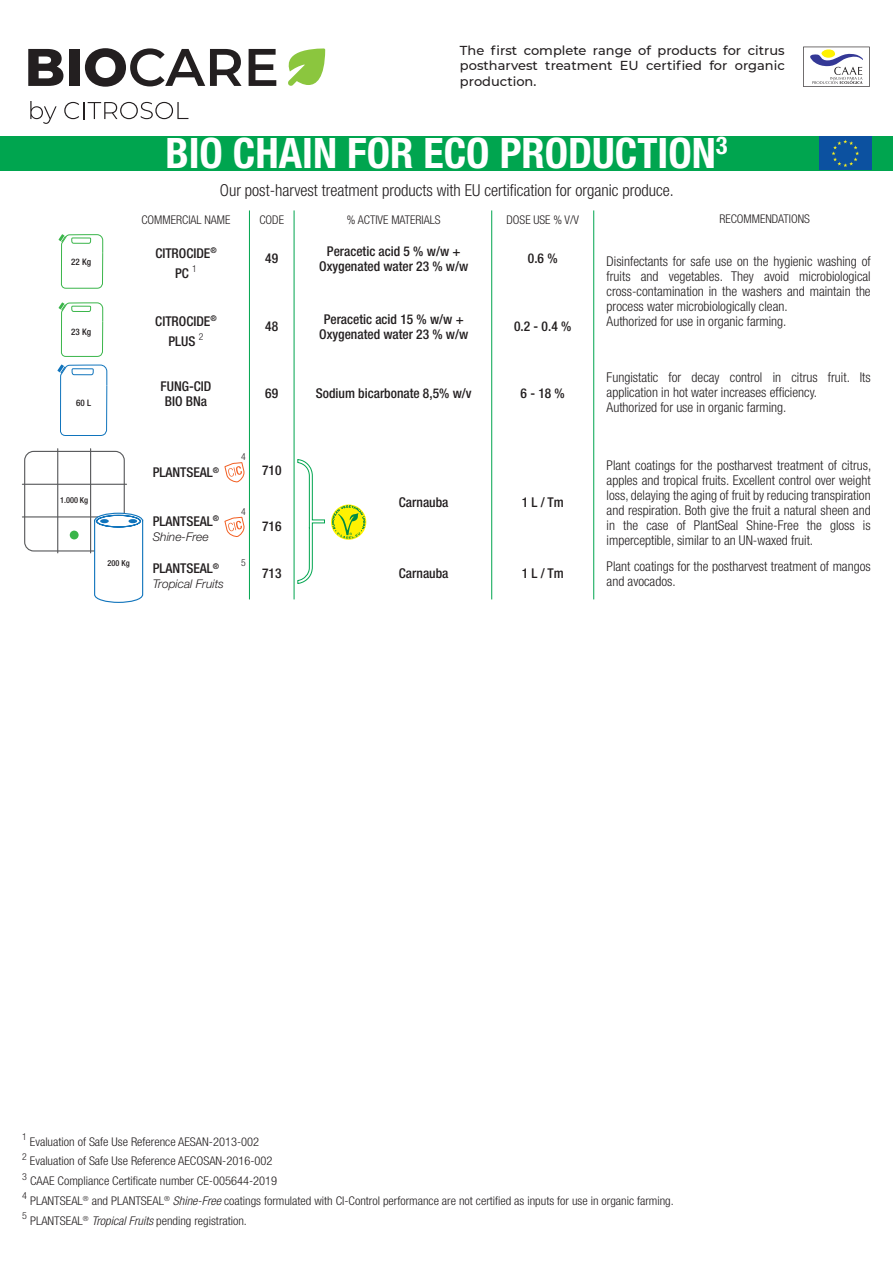
<style>
.page{position:relative;width:893px;height:1263px;background:#fff}
.page>*{position:absolute;margin:0;border:0;box-sizing:border-box;transform-origin:0 0}
.t1{font:700 condensed 42px "Helvetica Neue LT Std";color:#fff}
.t2{font:300 condensed 16.5px "Helvetica Neue LT Std";color:#231f20}
.t3{font:300 condensed 13.5px/15px "Helvetica Neue LT Std";color:#231f20}
.t4{font:500 condensed 13.5px/15px "Helvetica Neue LT Std";color:#231f20;text-align:center}
.t5{font:500 13.05px/15.6px "Montserrat";color:#231f20;text-align:justify}
.t6{font:300 condensed 12px "Helvetica Neue LT Std";color:#231f20;scale:1.04 1}
.t7{font:300 condensed 12px "Helvetica Neue LT Std";color:#231f20}
.t8{font:italic 300 12px "Helvetica Neue LT Std";color:#231f20}
.t9{font:300 condensed 9.6px "Helvetica Neue LT Std";color:#231f20}
.t10{font:300 condensed 9.6px "Helvetica Neue LT Std";color:#231f20;scale:1.04 1}
.t11{font:500 condensed 9px "Helvetica Neue LT Std";color:#231f20}
.t12{font:500 condensed 8.25px "Helvetica Neue LT Std";color:#231f20}
.s1{font-style:italic}
</style>
<div class="page">
<div style="left:0;top:136px;width:893px;height:34px;background:#00a54f"></div>
<div style="left:819px;top:136px;width:53px;height:34px;background:#0c51a0"></div>
<svg style="left:831px;top:140px;width:28px;height:27px"></svg>
<hr style="left:249px;top:210px;width:1px;height:389px;background:#00a54f">
<hr style="left:294px;top:210px;width:1px;height:389px;background:#00a54f">
<hr style="left:491px;top:210px;width:1px;height:389px;background:#00a54f">
<hr style="left:593px;top:210px;width:1px;height:389px;background:#00a54f">
<svg style="left:28px;top:49px;width:35px;height:37px"></svg>
<div style="left:69px;top:49px;width:10px;height:37px;background:#231f20"></div>
<svg style="left:85px;top:48px;width:157px;height:39px"></svg>
<svg style="left:249px;top:49px;width:27px;height:37px"></svg>
<svg style="left:288px;top:48px;width:37px;height:38px"></svg>
<svg style="left:30px;top:101px;width:27px;height:23px"></svg>
<svg style="left:64px;top:102px;width:124px;height:17px"></svg>
<svg style="left:803px;top:47px;width:67px;height:40px"></svg>
<div style="left:24px;top:451px;width:101px;height:100px;border:1px solid #57585a;border-radius:9px"></div>
<hr style="left:57px;top:449px;width:1px;height:104px;background:#57585a">
<hr style="left:90px;top:449px;width:1px;height:104px;background:#57585a">
<hr style="left:22px;top:484px;width:105px;height:1px;background:#57585a">
<hr style="left:22px;top:516px;width:105px;height:1px;background:#57585a">
<div style="left:70px;top:531px;width:9px;height:8px;background:#3ab54a;border-radius:50%"></div>
<svg style="left:93px;top:512px;width:51px;height:91px"></svg>
<svg style="left:57px;top:364px;width:51px;height:72px"></svg>
<svg style="left:224px;top:462px;width:21px;height:21px"></svg>
<svg style="left:224px;top:516px;width:21px;height:21px"></svg>
<svg style="left:59px;top:234px;width:44px;height:55px"></svg>
<svg style="left:59px;top:302px;width:44px;height:55px"></svg>
<svg style="left:297px;top:459px;width:28px;height:125px"></svg>
<svg style="left:331px;top:504px;width:35px;height:36px"></svg>
<svg style="left:332px;top:505px;width:33px;height:34px"></svg>
<p class="t5" style="left:460px;top:42px;width:326px">The first complete range of products for citrus postharvest treatment EU certified for organic production.</p>
<h1 class="t1" style="left:165px;top:128px;width:564px">BIO CHAIN FOR ECO PRODUCTION<sup>3</sup></h1>
<p class="t2" style="left:220px;top:181px;width:455px">Our post-harvest treatment products with EU certification for organic produce.</p>
<p class="t11" style="left:71px;top:256px;width:21px">22 Kg</p>
<p class="t11" style="left:71px;top:326px;width:21px">23 Kg</p>
<p class="t11" style="left:76px;top:397px;width:16px">60 L</p>
<p class="t12" style="left:60px;top:495px;width:30px">1.000 Kg</p>
<p class="t7" style="left:141px;top:213px;width:91px">COMMERCIAL NAME</p>
<p class="t7" style="left:259px;top:213px;width:26px">CODE</p>
<p class="t7" style="left:347px;top:213px;width:95px">% ACTIVE MATERIALS</p>
<p class="t7" style="left:506px;top:213px;width:74px">DOSE USE % V/V</p>
<p class="t7" style="left:719px;top:212px;width:92px">RECOMMENDATIONS</p>
<p class="t4" style="left:155px;top:243px;width:63px;line-height:19.8px">CITROCIDE<sup>®<br></sup>PC <sup>1</sup></p>
<p class="t4" style="left:319px;top:243px;width:151px">Peracetic acid 5 % w/w +<br>Oxygenated water 23 % w/w</p>
<p class="t4" style="left:265px;top:250px;width:14px">49</p>
<p class="t4" style="left:155px;top:311px;width:63px;line-height:19.8px">CITROCIDE<sup>®<br></sup>PLUS <sup>2</sup></p>
<p class="t4" style="left:319px;top:312px;width:151px">Peracetic acid 15 % w/w +<br>Oxygenated water 23 % w/w</p>
<p class="t4" style="left:265px;top:319px;width:14px">48</p>
<p class="t4" style="left:161px;top:378px;width:52px">FUNG-CID<br>BIO BNa</p>
<p class="t4" style="left:265px;top:386px;width:14px">69</p>
<p class="t4" style="left:316px;top:386px;width:157px">Sodium bicarbonate 8,5% w/v</p>
<p class="t4" style="left:528px;top:251px;width:31px">0.6 %</p>
<p class="t4" style="left:514px;top:319px;width:59px">0.2 - 0.4 %</p>
<p class="t4" style="left:521px;top:386px;width:46px">6 - 18 %</p>
<p class="t3" style="left:607px;top:254px;width:266px">Disinfectants for safe use on the hygienic washing of fruits and vegetables. They avoid microbiological cross-contamination in the washers and maintain the process water microbiologically clean.<br>Authorized for use in organic farming.</p>
<p class="t3" style="left:607px;top:369px;width:266px">Fungistatic for decay control in citrus fruit. Its application in hot water increases efficiency.<br>Authorized for use in organic farming.</p>
<p class="t12" style="left:108px;top:558px;width:24px">200 Kg</p>
<p class="t4" style="left:153px;top:465px;width:68px">PLANTSEAL<sup>®</sup></p>
<p class="t4" style="left:153px;top:513px;width:68px">PLANTSEAL<sup>®</sup></p>
<p class="t8" style="left:153px;top:529px;width:58px">Shine-Free</p>
<p class="t4" style="left:153px;top:561px;width:68px">PLANTSEAL<sup>®</sup></p>
<p class="t8" style="left:153px;top:577px;width:73px">Tropical Fruits</p>
<p class="t9" style="left:241px;top:451px;width:6px">4</p>
<p class="t9" style="left:241px;top:506px;width:6px">4</p>
<p class="t9" style="left:241px;top:557px;width:6px">5</p>
<p class="t4" style="left:262px;top:462px;width:21px">710</p>
<p class="t4" style="left:262px;top:519px;width:21px">716</p>
<p class="t4" style="left:399px;top:495px;width:51px">Carnauba</p>
<p class="t4" style="left:262px;top:566px;width:21px">713</p>
<p class="t4" style="left:399px;top:566px;width:51px">Carnauba</p>
<p class="t4" style="left:522px;top:494px;width:43px">1 L / Tm</p>
<p class="t4" style="left:522px;top:566px;width:43px">1 L / Tm</p>
<p class="t3" style="left:607px;top:457px;width:266px;text-align:justify">Plant coatings for the postharvest treatment of citrus, apples and tropical fruits. Excellent control over weight loss, delaying the aging of fruit by reducing transpiration and respiration. Both give the fruit a natural sheen and in the case of PlantSeal Shine-Free the gloss is imperceptible, similar to an UN-waxed fruit.</p>
<p class="t3" style="left:607px;top:558px;width:266px">Plant coatings for the postharvest treatment of mangos and avocados.</p>
<p class="t9" style="left:22px;top:1131px;width:6px">1</p>
<p class="t6" style="left:30px;top:1134px;width:222px">Evaluation of Safe Use Reference AESAN-2013-002</p>
<p class="t9" style="left:22px;top:1151px;width:6px">2</p>
<p class="t6" style="left:30px;top:1154px;width:235px">Evaluation of Safe Use Reference AECOSAN-2016-002</p>
<p class="t10" style="left:22px;top:1171px;width:6px">3</p>
<p class="t6" style="left:30px;top:1174px;width:239px">CAAE Compliance Certificate number CE-005644-2019</p>
<p class="t10" style="left:22px;top:1190px;width:6px">4</p>
<p class="t6" style="left:30px;top:1194px;width:620px">PLANTSEAL<sup>®</sup> and PLANTSEAL<sup>®</sup> <span class="s1">Shine-Free</span> coatings formulated with CI-Control performance are not certified as inputs for use in organic farming.</p>
<p class="t10" style="left:22px;top:1210px;width:6px">5</p>
<p class="t6" style="left:30px;top:1213px;width:210px">PLANTSEAL<sup>®</sup> <span class="s1">Tropical Fruits</span> pending registration.</p>
</div>
